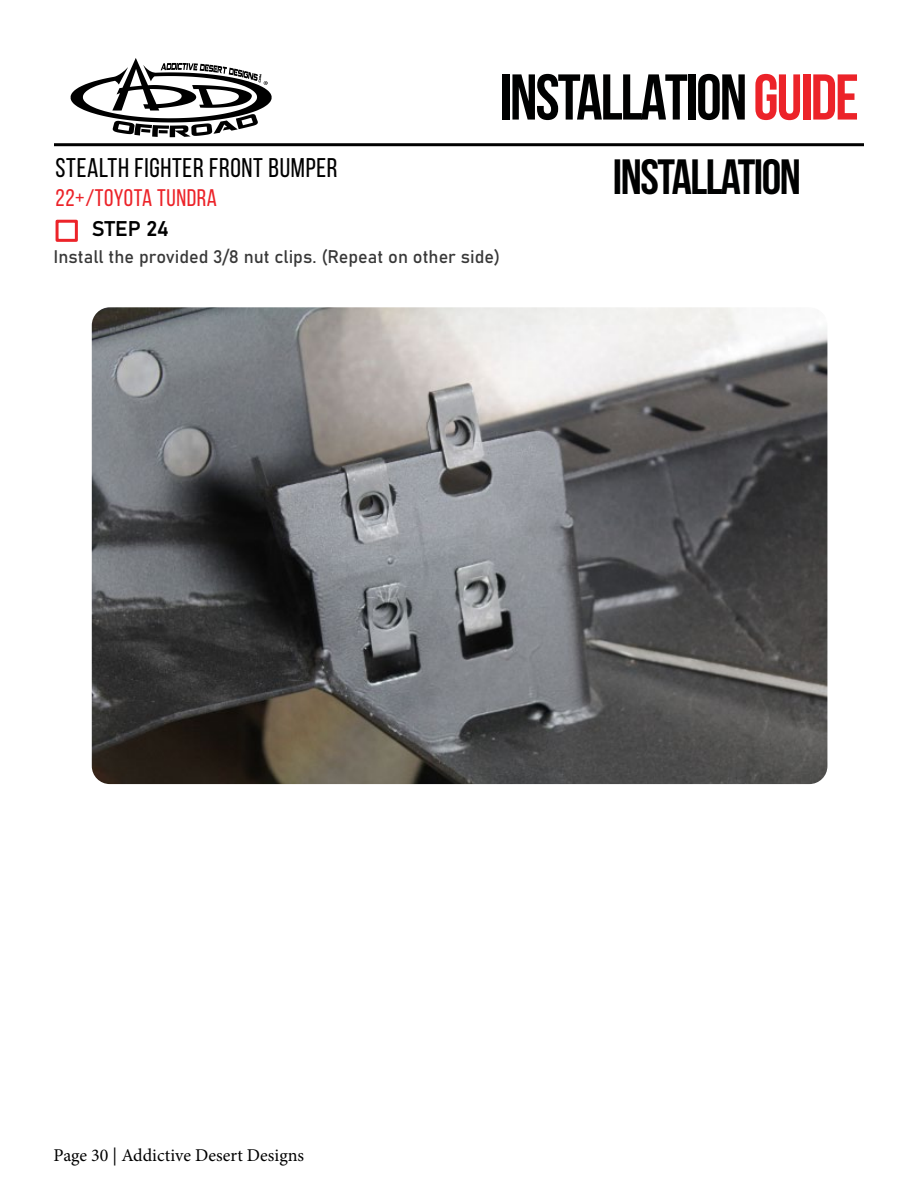
<style>
.page{position:relative;width:918px;height:1188px;background:#fff}
.page>*{position:absolute;margin:0;border:0;box-sizing:border-box;transform-origin:0 0}
.t1{font:700 64.5px "Bebas Neue";letter-spacing:-.03em;color:#000101}
.t2{font:700 49.5px "Bebas Neue";letter-spacing:-.03em;color:#000101}
.t3{font:27px "Bebas Neue";letter-spacing:.025em;color:#000}
.t4{font:24px "Bebas Neue";letter-spacing:.025em;color:#ec2329}
.t5{font:21px "Bahnschrift";color:#000}
.t6{font:18px "Bahnschrift";color:#383838}
.t7{font:18px "Minion Pro";color:#000}
.s1{color:#ec2329}
</style>
<div class="page">
<svg style="left:70px;top:58px;width:202px;height:79px"></svg>
<hr style="left:54px;top:143px;width:810px;height:3px;background:#000">
<div style="left:56px;top:220px;width:22px;height:22px;border:3px solid #ec2329"></div>
<img style="left:92px;top:307px;width:735px;height:477px">
<h3 class="t3" style="left:56px;top:153px;width:284px">STEALTH FIGHTER FRONT BUMPER</h3>
<h3 class="t4" style="left:56px;top:185px;width:163px">22+/TOYOTA TUNDRA</h3>
<h1 class="t1" style="left:500px;top:62px;width:361px">INSTALLATION<span class="s1">GUIDE</span></h1>
<h2 class="t2" style="left:613px;top:150px;width:190px">INSTALLATION</h2>
<p class="t5" style="left:92px;top:213px;width:78px">STEP 24</p>
<p class="t6" style="left:54px;top:243px;width:448px">Install the provided 3/8 nut clips. (Repeat on other side)</p>
<p class="t7" style="left:54px;top:1143px;width:252px">Page 30 | Addictive Desert Designs</p>
</div>
